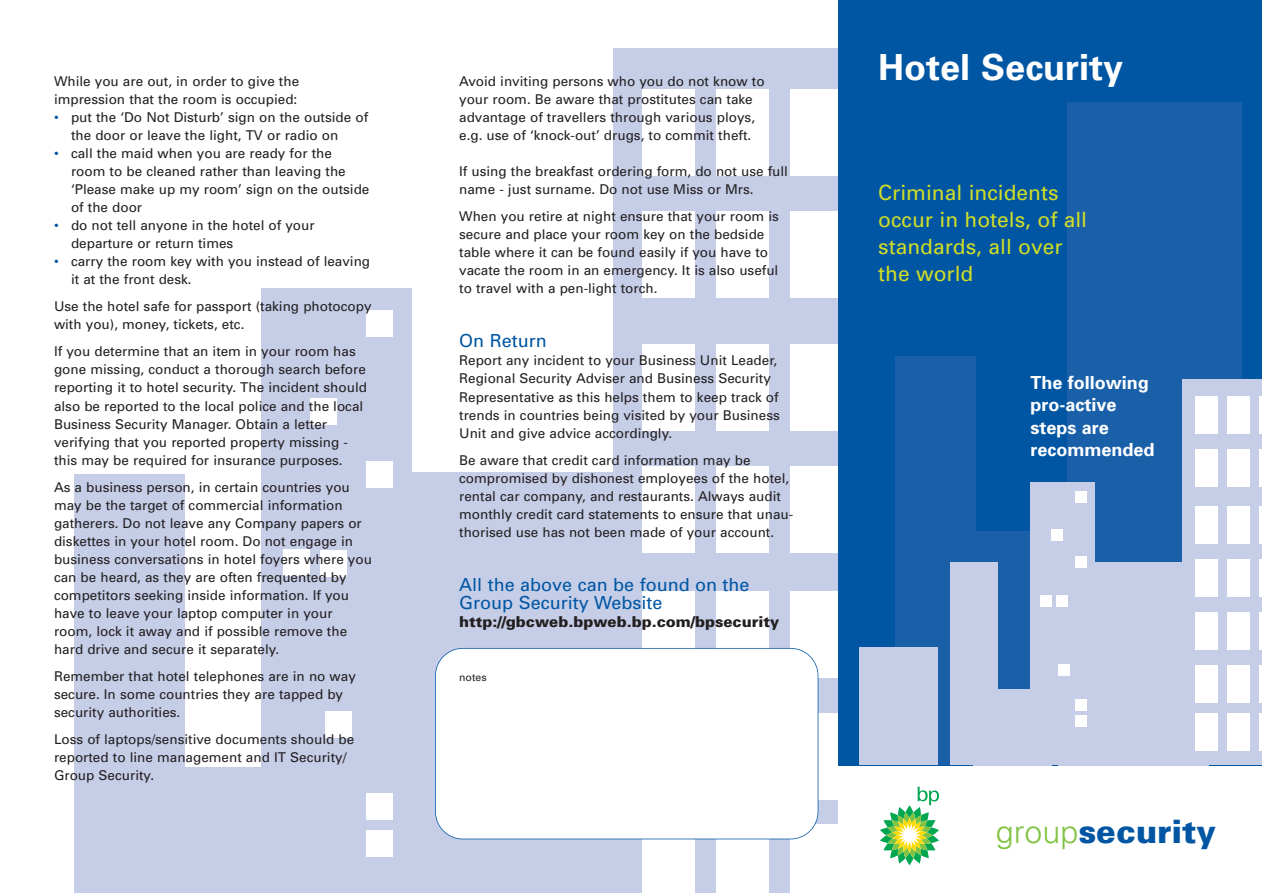
<style>
.page{position:relative;width:1263px;height:893px;background:#fff}
.page>*{position:absolute;margin:0;border:0;box-sizing:border-box;transform-origin:0 0}
.t1{font:700 36px "Univers";color:#fff}
.t2{font:900 32.25px "Univers";color:#0056a3}
.t3{font:21px/27px "Univers";color:#d0dd27}
.t4{font:18px/18px "Univers";color:#0056a3}
.t5{font:700 18px/22.5px "Univers";color:#fff}
.t6{font:900 15px "Univers";color:#231f20}
.t7{font:13.5px/18px "Univers";color:#231f20}
.t8{font:10.5px "Univers";color:#231f20}
.s1{color:#0056a3}
.s2{font-weight:300;color:#80c342}
</style>
<div class="page">
<div style="left:74px;top:474px;width:111px;height:418px;background:#c5cde7"></div>
<div style="left:262px;top:288px;width:150px;height:604px;background:#c5cde7"></div>
<div style="left:325px;top:473px;width:350px;height:419px;background:#c5cde7"></div>
<div style="left:613px;top:49px;width:225px;height:843px;background:#c5cde7"></div>
<div style="left:129px;top:767px;width:183px;height:125px;background:#c5cde7"></div>
<div style="left:643px;top:89px;width:52px;height:87px;background:#fff"></div>
<div style="left:717px;top:89px;width:52px;height:87px;background:#fff"></div>
<div style="left:791px;top:89px;width:52px;height:87px;background:#fff"></div>
<div style="left:643px;top:211px;width:52px;height:87px;background:#fff"></div>
<div style="left:717px;top:211px;width:52px;height:87px;background:#fff"></div>
<div style="left:791px;top:211px;width:52px;height:87px;background:#fff"></div>
<div style="left:643px;top:344px;width:52px;height:86px;background:#fff"></div>
<div style="left:717px;top:344px;width:52px;height:86px;background:#fff"></div>
<div style="left:791px;top:344px;width:52px;height:86px;background:#fff"></div>
<div style="left:643px;top:466px;width:52px;height:86px;background:#fff"></div>
<div style="left:717px;top:466px;width:52px;height:86px;background:#fff"></div>
<div style="left:791px;top:466px;width:52px;height:86px;background:#fff"></div>
<div style="left:643px;top:590px;width:52px;height:87px;background:#fff"></div>
<div style="left:717px;top:590px;width:52px;height:87px;background:#fff"></div>
<div style="left:791px;top:590px;width:52px;height:87px;background:#fff"></div>
<div style="left:791px;top:712px;width:52px;height:87px;background:#fff"></div>
<div style="left:643px;top:824px;width:52px;height:68px;background:#fff"></div>
<div style="left:717px;top:824px;width:52px;height:68px;background:#fff"></div>
<div style="left:791px;top:824px;width:52px;height:68px;background:#fff"></div>
<div style="left:366px;top:310px;width:26px;height:26px;background:#fff"></div>
<div style="left:311px;top:398px;width:26px;height:26px;background:#fff"></div>
<div style="left:366px;top:461px;width:26px;height:26px;background:#fff"></div>
<div style="left:283px;top:550px;width:26px;height:26px;background:#fff"></div>
<div style="left:320px;top:550px;width:27px;height:26px;background:#fff"></div>
<div style="left:325px;top:711px;width:26px;height:26px;background:#fff"></div>
<div style="left:366px;top:793px;width:26px;height:26px;background:#fff"></div>
<div style="left:366px;top:830px;width:26px;height:26px;background:#fff"></div>
<div style="left:838px;top:0;width:424px;height:765px;background:#0056a3"></div>
<div style="left:1067px;top:103px;width:175px;height:582px;background:#1a60a9"></div>
<div style="left:969px;top:531px;width:81px;height:234px;background:#1a60a9"></div>
<div style="left:895px;top:356px;width:80px;height:409px;background:#1a60a9"></div>
<svg style="left:880px;top:786px;width:59px;height:79px"></svg>
<div style="left:435px;top:648px;width:383px;height:191px;background:#fff;border-radius:27px"></div>
<div style="left:435px;top:648px;width:383px;height:191px;border:2px solid #0056a3;border-radius:28px"></div>
<div style="left:950px;top:562px;width:47px;height:203px;background:#c5cde7"></div>
<div style="left:1031px;top:482px;width:64px;height:283px;background:#c5cde7"></div>
<div style="left:1058px;top:562px;width:151px;height:203px;background:#c5cde7"></div>
<div style="left:1182px;top:379px;width:80px;height:386px;background:#c5cde7"></div>
<div style="left:859px;top:647px;width:79px;height:118px;background:#c5cde7"></div>
<div style="left:974px;top:688px;width:78px;height:77px;background:#c5cde7"></div>
<div style="left:1195px;top:396px;width:23px;height:38px;background:#fff"></div>
<div style="left:1227px;top:396px;width:22px;height:38px;background:#fff"></div>
<hr style="left:1259px;top:396px;width:3px;height:38px;background:#fff">
<div style="left:1195px;top:449px;width:23px;height:37px;background:#fff"></div>
<div style="left:1227px;top:449px;width:22px;height:37px;background:#fff"></div>
<hr style="left:1259px;top:449px;width:3px;height:37px;background:#fff">
<div style="left:1195px;top:506px;width:23px;height:37px;background:#fff"></div>
<div style="left:1227px;top:506px;width:22px;height:37px;background:#fff"></div>
<hr style="left:1259px;top:506px;width:3px;height:37px;background:#fff">
<div style="left:1195px;top:559px;width:23px;height:37px;background:#fff"></div>
<div style="left:1227px;top:559px;width:22px;height:37px;background:#fff"></div>
<hr style="left:1259px;top:559px;width:3px;height:37px;background:#fff">
<div style="left:1195px;top:612px;width:23px;height:38px;background:#fff"></div>
<div style="left:1227px;top:612px;width:22px;height:38px;background:#fff"></div>
<hr style="left:1259px;top:612px;width:3px;height:38px;background:#fff">
<div style="left:1195px;top:665px;width:23px;height:37px;background:#fff"></div>
<div style="left:1227px;top:665px;width:22px;height:37px;background:#fff"></div>
<hr style="left:1259px;top:665px;width:3px;height:37px;background:#fff">
<div style="left:1195px;top:713px;width:23px;height:37px;background:#fff"></div>
<div style="left:1227px;top:713px;width:22px;height:37px;background:#fff"></div>
<hr style="left:1259px;top:713px;width:3px;height:37px;background:#fff">
<div style="left:1076px;top:492px;width:11px;height:11px;background:#fff"></div>
<div style="left:1052px;top:529px;width:11px;height:12px;background:#fff"></div>
<div style="left:1076px;top:556px;width:11px;height:12px;background:#fff"></div>
<div style="left:1040px;top:595px;width:11px;height:11px;background:#fff"></div>
<div style="left:1056px;top:595px;width:11px;height:11px;background:#fff"></div>
<div style="left:1058px;top:664px;width:11px;height:12px;background:#fff"></div>
<div style="left:1076px;top:699px;width:11px;height:12px;background:#fff"></div>
<div style="left:1076px;top:715px;width:11px;height:12px;background:#fff"></div>
<p class="t7" style="left:54px;top:74px;width:247px">While you are out, in order to give the impression that the room is occupied:</p>
<p class="t7" style="left:71px;top:110px;width:299px;text-indent:-17px"><span class="s1">•</span> put the ‘Do Not Disturb’ sign on the outside of the door or leave the light, TV or radio on</p>
<p class="t7" style="left:71px;top:146px;width:300px;text-indent:-17px"><span class="s1">•</span> call the maid when you are ready for the room to be cleaned rather than leaving the ‘Please make up my room’ sign on the outside of the door</p>
<p class="t7" style="left:71px;top:218px;width:245px;text-indent:-17px"><span class="s1">•</span> do not tell anyone in the hotel of your departure or return times</p>
<p class="t7" style="left:71px;top:254px;width:301px;text-indent:-17px"><span class="s1">•</span> carry the room key with you instead of leaving it at the front desk.</p>
<p class="t7" style="left:54px;top:299px;width:319px">Use the hotel safe for passport (taking photocopy with you), money, tickets, etc.</p>
<p class="t7" style="left:54px;top:344px;width:315px">If you determine that an item in your room has gone missing, conduct a thorough search before reporting it to hotel security. The incident should also be reported to the local police and the local Business Security Manager. Obtain a letter verifying that you reported property missing - this may be required for insurance purposes.</p>
<p class="t7" style="left:54px;top:479px;width:319px">As a business person, in certain countries you may be the target of commercial information gatherers. Do not leave any Company papers or diskettes in your hotel room. Do not engage in business conversations in hotel foyers where you can be heard, as they are often frequented by competitors seeking inside information. If you have to leave your laptop computer in your room, lock it away and if possible remove the hard drive and secure it separately.</p>
<p class="t7" style="left:54px;top:668px;width:303px">Remember that hotel telephones are in no way secure. In some countries they are tapped by security authorities.</p>
<p class="t7" style="left:54px;top:731px;width:302px">Loss of laptops/sensitive documents should be reported to line management and IT Security/<br>Group Security.</p>
<p class="t7" style="left:459px;top:74px;width:307px">Avoid inviting persons who you do not know to your room. Be aware that prostitutes can take advantage of travellers through various ploys, e.g. use of ‘knock-out’ drugs, to commit theft.</p>
<p class="t7" style="left:459px;top:164px;width:330px">If using the breakfast ordering form, do not use full name - just surname. Do not use Miss or Mrs.</p>
<p class="t7" style="left:459px;top:209px;width:321px">When you retire at night ensure that your room is secure and place your room key on the bedside table where it can be found easily if you have to vacate the room in an emergency. It is also useful to travel with a pen-light torch.</p>
<h3 class="t4" style="left:459px;top:334px;width:89px">On Return</h3>
<p class="t7" style="left:459px;top:353px;width:322px">Report any incident to your Business Unit Leader, Regional Security Adviser and Business Security Representative as this helps them to keep track of trends in countries being visited by your Business Unit and give advice accordingly.</p>
<p class="t7" style="left:459px;top:452px;width:336px">Be aware that credit card information may be compromised by dishonest employees of the hotel, rental car company, and restaurants. Always audit monthly credit card statements to ensure that unau&shy;thorised use has not been made of your account.</p>
<h3 class="t4" style="left:459px;top:577px;width:292px">All the above can be found on the<br>Group Security Website</h3>
<p class="t6" style="left:459px;top:615px;width:321px">http://gbcweb.bpweb.bp.com/bpsecurity</p>
<p class="t8" style="left:459px;top:673px;width:29px">notes</p>
<h1 class="t1" style="left:878px;top:54px;width:247px">Hotel Security</h1>
<h3 class="t3" style="left:878px;top:181px;width:210px">Criminal incidents occur in hotels, of all standards, all over the world</h3>
<h3 class="t5" style="left:1030px;top:373px;width:125px">The following pro-active steps are recommended</h3>
<h2 class="t2" style="left:996px;top:819px;width:222px"><span class="s2">group</span>security</h2>
</div>
